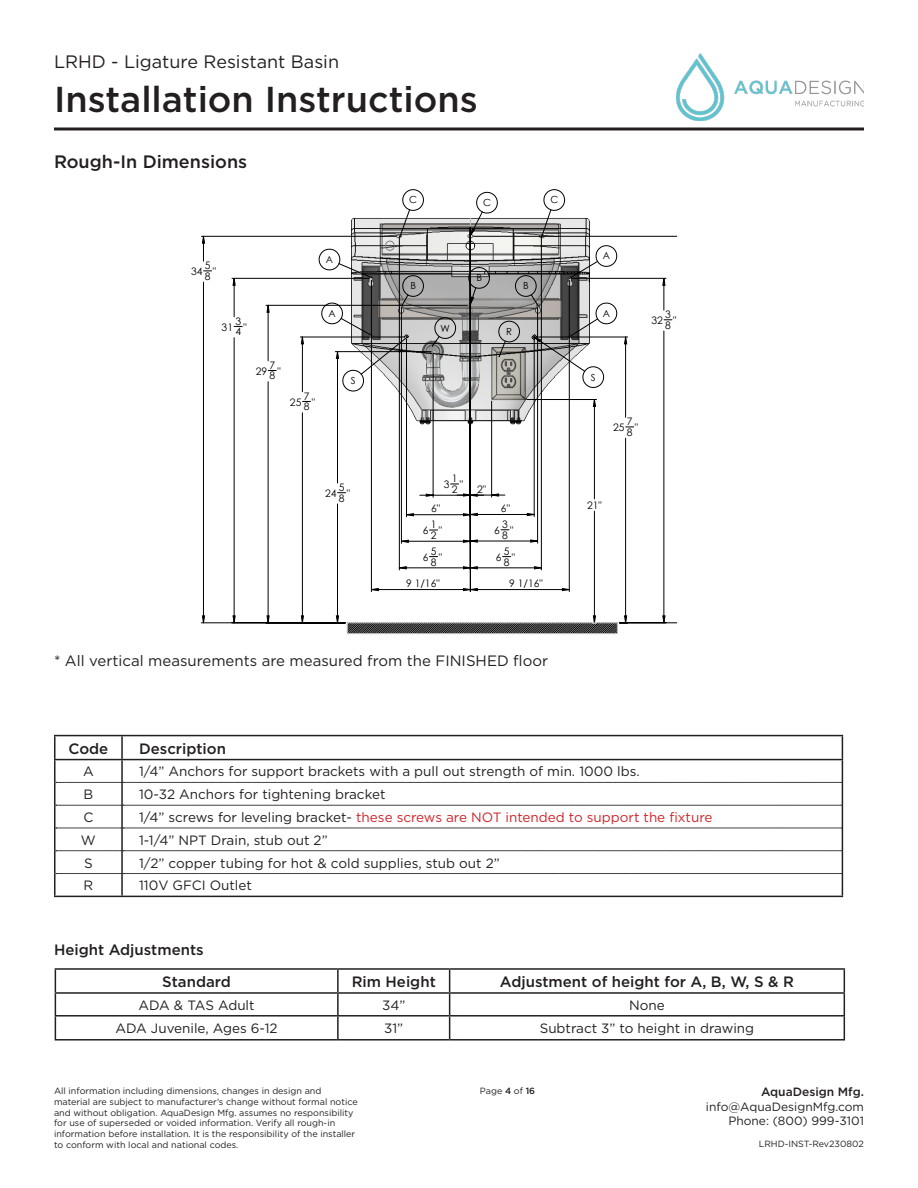
<style>
.page{position:relative;width:918px;height:1188px;background:#fff}
.page>*{position:absolute;margin:0;border:0;box-sizing:border-box;transform-origin:0 0}
.t1{font:500 36px "Gotham";color:#231f20}
.t2{font:18px "Gotham";color:#231f20}
.Body_Copy{font:500 18px "Gotham";color:#231f20}
.Body_Copy-2{font:500 15px "Gotham";color:#231f20}
.Body_Copy-3{font:15px "Gotham";color:#231f20}
.Body_Copy-4{font:13.5px "Gotham";color:#231f20}
.Body_Copy-5{font:13.5px "Gotham";color:#d1232a}
.t3{font:12px/14.4px "Gotham";color:#231f20;text-align:right}
.t4{font:500 12px "Gotham";color:#231f20}
.t5{font:10.35px/10.5px "Century Gothic";color:#000}
.t6{font:9.75px "Century Gothic";color:#000}
.t7{font:9px/10.8px "Gotham";color:#231f20}
.s1{color:#231f20}
.s2{font-weight:500}
</style>
<div class="page">
<img style="left:676px;top:54px;width:188px;height:67px">
<hr style="left:54px;top:128px;width:810px;height:2px;background:#231f20">
<hr style="left:54px;top:735px;width:68px;height:1px;background:#231f20">
<hr style="left:54px;top:736px;width:2px;height:23px;background:#231f20">
<hr style="left:122px;top:735px;width:721px;height:1px;background:#231f20">
<svg style="left:56px;top:736px;width:787px;height:160px"></svg>
<hr style="left:122px;top:896px;width:721px;height:1px;background:#231f20">
<hr style="left:54px;top:759px;width:68px;height:1px;background:#231f20">
<hr style="left:54px;top:760px;width:2px;height:22px;background:#231f20">
<hr style="left:121px;top:760px;width:2px;height:22px;background:#231f20">
<hr style="left:54px;top:782px;width:2px;height:23px;background:#231f20">
<hr style="left:121px;top:782px;width:2px;height:23px;background:#231f20">
<hr style="left:54px;top:805px;width:2px;height:23px;background:#231f20">
<hr style="left:121px;top:805px;width:2px;height:23px;background:#231f20">
<hr style="left:54px;top:828px;width:2px;height:23px;background:#231f20">
<hr style="left:121px;top:828px;width:2px;height:23px;background:#231f20">
<hr style="left:54px;top:851px;width:2px;height:23px;background:#231f20">
<hr style="left:121px;top:851px;width:2px;height:23px;background:#231f20">
<hr style="left:54px;top:874px;width:2px;height:22px;background:#231f20">
<hr style="left:121px;top:874px;width:2px;height:22px;background:#231f20">
<hr style="left:54px;top:896px;width:68px;height:1px;background:#231f20">
<hr style="left:55px;top:968px;width:283px;height:2px;background:#231f20">
<hr style="left:338px;top:968px;width:112px;height:2px;background:#231f20">
<hr style="left:337px;top:970px;width:2px;height:22px;background:#231f20">
<hr style="left:450px;top:968px;width:395px;height:2px;background:#231f20">
<hr style="left:55px;top:992px;width:283px;height:2px;background:#231f20">
<hr style="left:338px;top:992px;width:112px;height:2px;background:#231f20">
<hr style="left:337px;top:994px;width:2px;height:21px;background:#231f20">
<hr style="left:450px;top:992px;width:395px;height:2px;background:#231f20">
<hr style="left:55px;top:1015px;width:283px;height:2px;background:#231f20">
<svg style="left:55px;top:970px;width:1px;height:69px"></svg>
<hr style="left:338px;top:1015px;width:112px;height:2px;background:#231f20">
<hr style="left:337px;top:1017px;width:2px;height:22px;background:#231f20">
<hr style="left:450px;top:1015px;width:395px;height:2px;background:#231f20">
<svg style="left:449px;top:970px;width:1px;height:69px"></svg>
<svg style="left:844px;top:970px;width:1px;height:69px"></svg>
<hr style="left:55px;top:1039px;width:283px;height:2px;background:#231f20">
<hr style="left:338px;top:1039px;width:112px;height:2px;background:#231f20">
<hr style="left:450px;top:1039px;width:395px;height:2px;background:#231f20">
<svg style="left:402px;top:189px;width:164px;height:20px"></svg>
<svg style="left:201px;top:235px;width:476px;height:399px"></svg>
<hr style="left:347px;top:623px;width:270px;height:1px;background:#c0c0c0">
<hr style="left:347px;top:633px;width:270px;height:1px;background:#c0c0c0">
<svg style="left:202px;top:236px;width:463px;height:387px"></svg>
<svg style="left:338px;top:209px;width:260px;height:166px"></svg>
<h2 class="t2" style="left:54px;top:51px;width:287px">LRHD - Ligature Resistant Basin</h2>
<h1 class="t1" style="left:54px;top:75px;width:425px">Installation Instructions</h1>
<p class="Body_Copy" style="left:54px;top:150px;width:195px">Rough-In Dimensions</p>
<p class="t6" style="left:409px;top:193px;width:9px">C</p>
<p class="t6" style="left:483px;top:196px;width:9px">C</p>
<p class="t6" style="left:550px;top:193px;width:9px">C</p>
<p class="t5" style="left:191px;top:266px;width:13px">34</p>
<p class="t5" style="left:205px;top:260px;width:7px">5<br>8</p>
<p class="t5" style="left:213px;top:266px;width:5px">"</p>
<p class="t6" style="left:326px;top:253px;width:9px">A</p>
<p class="t5" style="left:222px;top:322px;width:13px">31</p>
<p class="t5" style="left:235px;top:316px;width:7px">3<br>4</p>
<p class="t5" style="left:243px;top:322px;width:5px">"</p>
<p class="t5" style="left:256px;top:366px;width:13px">29</p>
<p class="t5" style="left:269px;top:360px;width:7px">7<br>8</p>
<p class="t5" style="left:277px;top:366px;width:5px">"</p>
<p class="t5" style="left:290px;top:397px;width:13px">25</p>
<p class="t5" style="left:304px;top:391px;width:7px">7<br>8</p>
<p class="t5" style="left:312px;top:397px;width:5px">"</p>
<p class="t6" style="left:329px;top:307px;width:9px">A</p>
<p class="t6" style="left:410px;top:279px;width:7px">B</p>
<p class="t6" style="left:476px;top:271px;width:7px">B</p>
<p class="t6" style="left:523px;top:279px;width:7px">B</p>
<p class="t6" style="left:441px;top:321px;width:11px">W</p>
<p class="t6" style="left:506px;top:325px;width:7px">R</p>
<p class="t6" style="left:603px;top:249px;width:9px">A</p>
<p class="t6" style="left:603px;top:307px;width:9px">A</p>
<p class="t5" style="left:651px;top:315px;width:13px">32</p>
<p class="t5" style="left:665px;top:309px;width:7px">3<br>8</p>
<p class="t5" style="left:673px;top:315px;width:5px">"</p>
<p class="t6" style="left:351px;top:374px;width:6px">S</p>
<p class="t6" style="left:591px;top:370px;width:6px">S</p>
<p class="t5" style="left:613px;top:422px;width:13px">25</p>
<p class="t5" style="left:627px;top:416px;width:7px">7<br>8</p>
<p class="t5" style="left:635px;top:422px;width:5px">"</p>
<p class="t5" style="left:325px;top:488px;width:13px">24</p>
<p class="t5" style="left:339px;top:482px;width:7px">5<br>8</p>
<p class="t5" style="left:347px;top:488px;width:5px">"</p>
<p class="t5" style="left:444px;top:479px;width:7px">3</p>
<p class="t5" style="left:452px;top:473px;width:7px">1<br>2</p>
<p class="t5" style="left:460px;top:479px;width:5px">"</p>
<p class="t5" style="left:477px;top:484px;width:10px">2"</p>
<p class="t5" style="left:431px;top:503px;width:10px">6"</p>
<p class="t5" style="left:501px;top:503px;width:10px">6"</p>
<p class="t5" style="left:494px;top:525px;width:7px">6</p>
<p class="t5" style="left:502px;top:519px;width:7px">3<br>8</p>
<p class="t5" style="left:510px;top:525px;width:5px">"</p>
<p class="t5" style="left:423px;top:525px;width:7px">6</p>
<p class="t5" style="left:431px;top:519px;width:7px">1<br>2</p>
<p class="t5" style="left:439px;top:525px;width:5px">"</p>
<p class="t5" style="left:423px;top:552px;width:7px">6</p>
<p class="t5" style="left:431px;top:546px;width:7px">5<br>8</p>
<p class="t5" style="left:439px;top:552px;width:5px">"</p>
<p class="t5" style="left:496px;top:552px;width:7px">6</p>
<p class="t5" style="left:504px;top:546px;width:7px">5<br>8</p>
<p class="t5" style="left:512px;top:552px;width:5px">"</p>
<p class="t5" style="left:406px;top:578px;width:35px">9 1/16"</p>
<p class="t5" style="left:509px;top:578px;width:35px">9 1/16"</p>
<p class="t5" style="left:587px;top:500px;width:16px">21"</p>
<p class="Body_Copy-3" style="left:54px;top:651px;width:496px">* All vertical measurements are measured from the FINISHED floor</p>
<p class="Body_Copy-2" style="left:68px;top:738px;width:41px">Code</p>
<p class="Body_Copy-2" style="left:139px;top:738px;width:89px">Description</p>
<p class="Body_Copy-4" style="left:83px;top:763px;width:12px">A</p>
<p class="Body_Copy-4" style="left:139px;top:763px;width:502px">1/4” Anchors for support brackets with a pull out strength of min. 1000 lbs.</p>
<p class="Body_Copy-4" style="left:84px;top:786px;width:11px">B</p>
<p class="Body_Copy-4" style="left:139px;top:786px;width:248px">10-32 Anchors for tightening bracket</p>
<p class="Body_Copy-4" style="left:83px;top:809px;width:11px">C</p>
<p class="Body_Copy-5" style="left:139px;top:809px;width:575px"><span class="s1">1/4” screws for leveling bracket-</span> these screws are NOT intended to support the fixture</p>
<p class="Body_Copy-4" style="left:81px;top:831px;width:16px">W</p>
<p class="Body_Copy-4" style="left:139px;top:831px;width:190px">1-1/4” NPT Drain, stub out 2”</p>
<p class="Body_Copy-4" style="left:84px;top:854px;width:10px">S</p>
<p class="Body_Copy-4" style="left:139px;top:854px;width:362px">1/2” copper tubing for hot &amp; cold supplies, stub out 2”</p>
<p class="Body_Copy-4" style="left:84px;top:877px;width:11px">R</p>
<p class="Body_Copy-4" style="left:139px;top:877px;width:114px">110V GFCI Outlet</p>
<p class="Body_Copy-2" style="left:54px;top:940px;width:151px">Height Adjustments</p>
<p class="Body_Copy-2" style="left:162px;top:972px;width:70px">Standard</p>
<p class="Body_Copy-2" style="left:352px;top:972px;width:86px">Rim Height</p>
<p class="Body_Copy-2" style="left:500px;top:972px;width:296px">Adjustment of height for A, B, W, S &amp; R</p>
<p class="Body_Copy-4" style="left:139px;top:996px;width:118px">ADA &amp; TAS Adult</p>
<p class="Body_Copy-4" style="left:382px;top:996px;width:25px">34”</p>
<p class="Body_Copy-4" style="left:629px;top:996px;width:37px">None</p>
<p class="Body_Copy-4" style="left:116px;top:1019px;width:164px">ADA Juvenile, Ages 6-12</p>
<p class="Body_Copy-4" style="left:384px;top:1019px;width:21px">31”</p>
<p class="Body_Copy-4" style="left:540px;top:1019px;width:216px">Subtract 3” to height in drawing</p>
<p class="t7" style="left:54px;top:1085px;width:305px">All information including dimensions, changes in design and material are subject to manufacturer’s change without formal notice and without obligation. AquaDesign Mfg. assumes no responsibility for use of superseded or voided information. Verify all rough-in information before installation. It is the responsibility of the installer to conform with local and national codes.</p>
<h3 class="t4" style="left:761px;top:1084px;width:104px">AquaDesign Mfg.</h3>
<p class="t7" style="left:480px;top:1085px;width:57px">Page <span class="s2">4</span> of <span class="s2">16</span></p>
<h3 class="t3" style="left:706px;top:1099px;width:160px">info@AquaDesignMfg.com<br>Phone: (800) 999-3101</h3>
<p class="t7" style="left:759px;top:1138px;width:107px">LRHD-INST-Rev230802</p>
</div>
